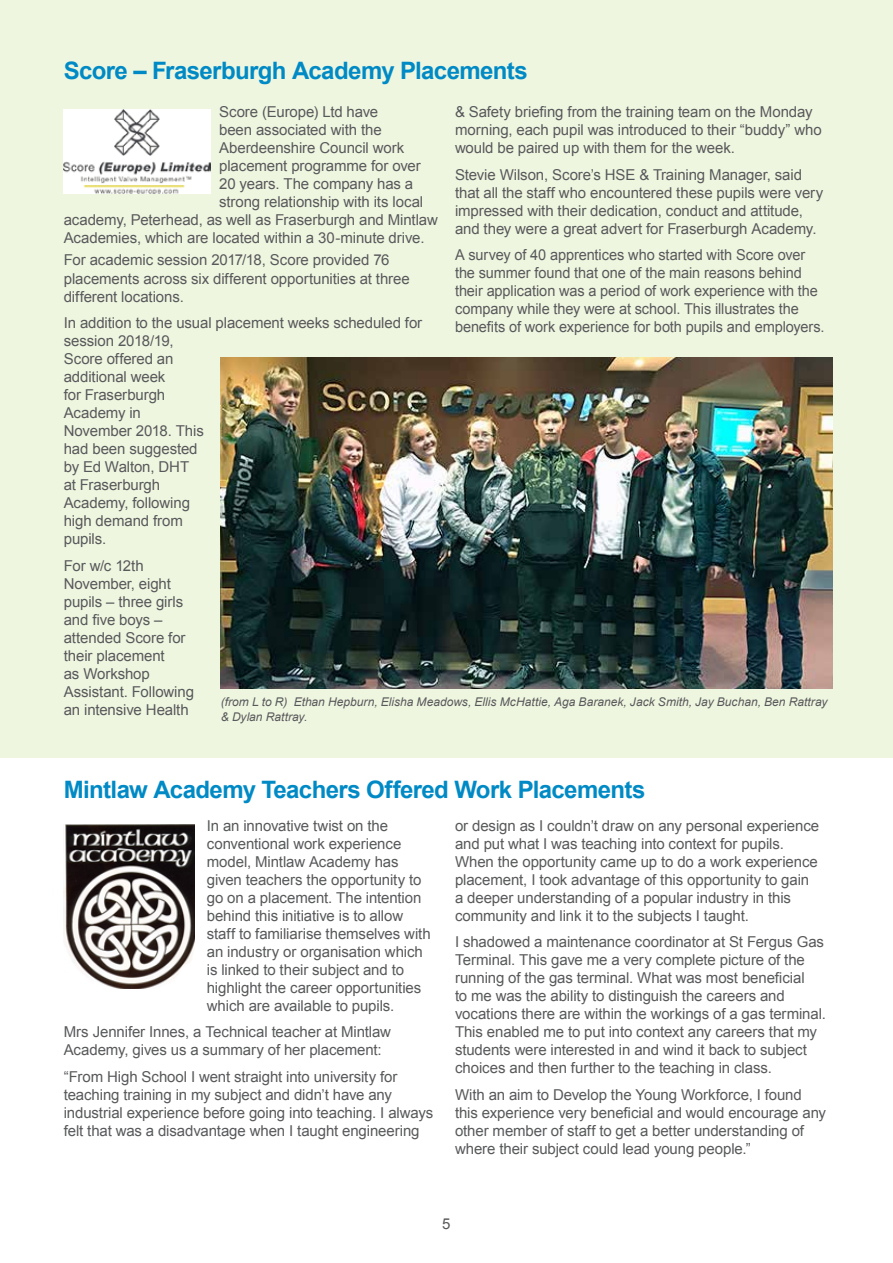
<style>
.page{position:relative;width:893px;height:1263px;background:#fff}
.page>*{position:absolute;margin:0;border:0;box-sizing:border-box;transform-origin:0 0}
.t1{font:700 24px "Arial";letter-spacing:-.025em;color:#008ac5}
.t2{font:15px/18px "Arial";letter-spacing:-.005em;color:#58595b}
.t3{font:italic 12px/15px "Arial";color:#58595b}
</style>
<div class="page">
<div style="left:0;top:0;width:893px;height:758px;background:#eff6e0"></div>
<img style="left:221px;top:357px;width:612px;height:332px">
<img style="left:64px;top:825px;width:130px;height:164px">
<img style="left:64px;top:109px;width:147px;height:84px">
<h1 class="t1" style="left:64px;top:55px;width:466px">Score – Fraserburgh Academy Placements</h1>
<p class="t2" style="left:219px;top:103px;width:161px">Score (Europe) Ltd have</p>
<p class="t2" style="left:219px;top:121px;width:164px">been associated with the</p>
<p class="t2" style="left:219px;top:139px;width:187px">Aberdeenshire Council work</p>
<p class="t2" style="left:219px;top:157px;width:203px">placement programme for over</p>
<p class="t2" style="left:219px;top:175px;width:196px">20 years. The company has a</p>
<p class="t2" style="left:219px;top:193px;width:206px">strong relationship with its local</p>
<p class="t2" style="left:64px;top:211px;width:376px">academy, Peterhead, as well as Fraserburgh and Mintlaw</p>
<p class="t2" style="left:64px;top:229px;width:362px">Academies, which are located within a 30-minute drive.</p>
<p class="t2" style="left:64px;top:251px;width:347px">For academic session 2017/18, Score provided 76 placements across six different opportunities at three different locations.</p>
<p class="t2" style="left:64px;top:314px;width:360px">In addition to the usual placement weeks scheduled for session 2018/19,<br>Score offered an<br>additional week<br>for Fraserburgh<br>Academy in<br>November 2018. This<br>had been suggested<br>by Ed Walton, DHT<br>at Fraserburgh<br>Academy, following<br>high demand from<br>pupils.</p>
<p class="t2" style="left:64px;top:556px;width:132px">For w/c 12th<br>November, eight pupils – three girls and five boys – attended Score for their placement<br>as Workshop<br>Assistant. Following an intensive Health</p>
<p class="t2" style="left:455px;top:103px;width:368px">&amp; Safety briefing from the training team on the Monday morning, each pupil was introduced to their “buddy” who would be paired up with them for the week.</p>
<p class="t2" style="left:455px;top:166px;width:370px">Stevie Wilson, Score’s HSE &amp; Training Manager, said that all the staff who encountered these pupils were very impressed with their dedication, conduct and attitude, and they were a great advert for Fraserburgh Academy.</p>
<p class="t2" style="left:455px;top:246px;width:371px">A survey of 40 apprentices who started with Score over the summer found that one of the main reasons behind their application was a period of work experience with the company while they were at school. This illustrates the benefits of work experience for both pupils and employers.</p>
<p class="t3" style="left:221px;top:695px;width:608px">(from L to R) Ethan Hepburn, Elisha Meadows, Ellis McHattie, Aga Baranek, Jack Smith, Jay Buchan, Ben Rattray &amp; Dylan Rattray.</p>
<h1 class="t1" style="left:64px;top:773px;width:583px">Mintlaw Academy Teachers Offered Work Placements</h1>
<p class="t2" style="left:207px;top:817px;width:225px">In an innovative twist on the conventional work experience model, Mintlaw Academy has given teachers the opportunity to go on a placement. The intention behind this initiative is to allow staff to familiarise themselves with an industry or organisation which is linked to their subject and to highlight the career opportunities which are available to pupils.</p>
<p class="t2" style="left:64px;top:1023px;width:329px">Mrs Jennifer Innes, a Technical teacher at Mintlaw<br>Academy, gives us a summary of her placement:</p>
<p class="t2" style="left:64px;top:1068px;width:371px">“From High School I went straight into university for teaching training in my subject and didn’t have any industrial experience before going into teaching. I always felt that was a disadvantage when I taught engineering</p>
<p class="t2" style="left:455px;top:817px;width:366px">or design as I couldn’t draw on any personal experience and put what I was teaching into context for pupils.<br>When the opportunity came up to do a work experience placement, I took advantage of this opportunity to gain a deeper understanding of a popular industry in this community and link it to the subjects I taught.</p>
<p class="t2" style="left:455px;top:933px;width:372px">I shadowed a maintenance coordinator at St Fergus Gas Terminal. This gave me a very complete picture of the running of the gas terminal. What was most beneficial<br>to me was the ability to distinguish the careers and vocations there are within the workings of a gas terminal.<br>This enabled me to put into context any careers that my students were interested in and wind it back to subject choices and then further to the teaching in class.</p>
<p class="t2" style="left:455px;top:1086px;width:373px">With an aim to Develop the Young Workforce, I found this experience very beneficial and would encourage any other member of staff to get a better understanding of where their subject could lead young people.”</p>
<p class="t2" style="left:442px;top:1215px;width:10px">5</p>
</div>
